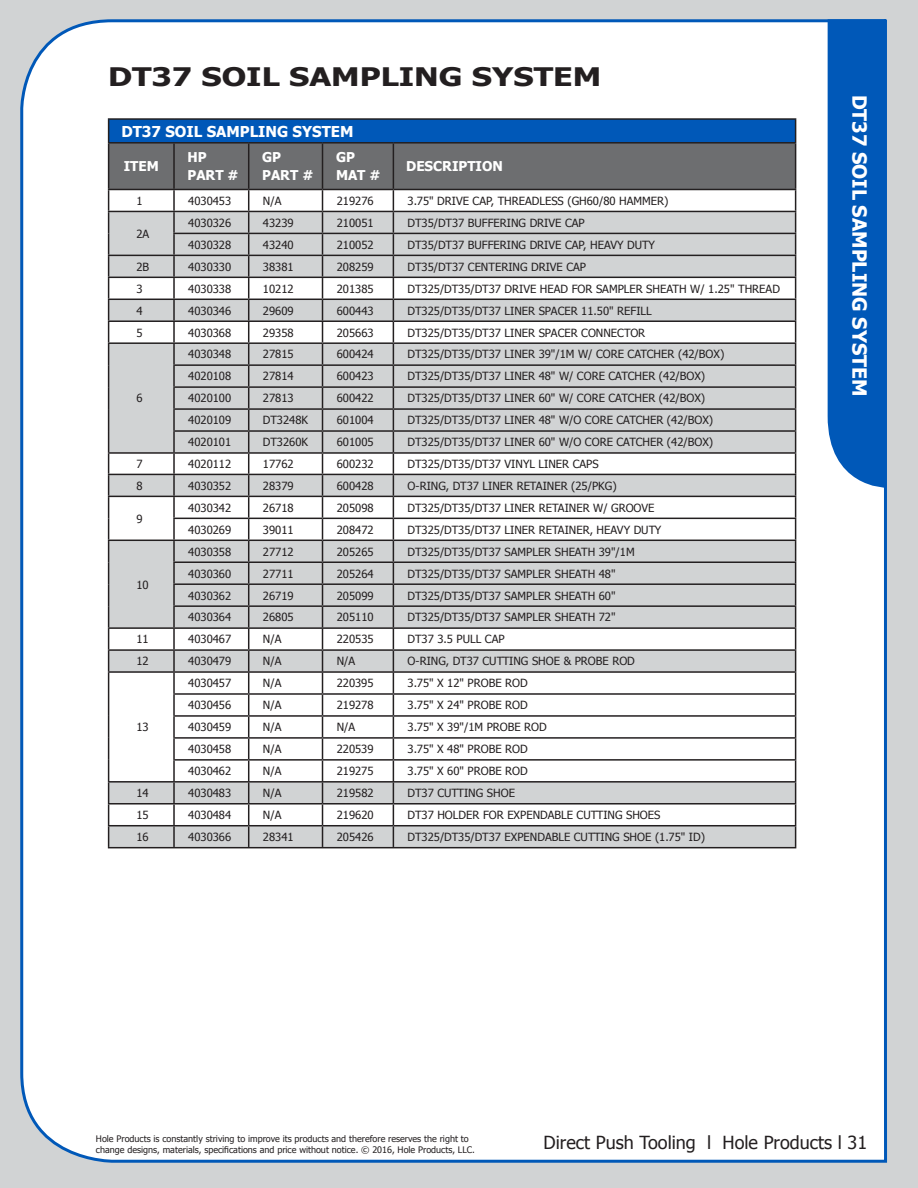
<style>
.page{position:relative;width:918px;height:1188px;background:#d1d3d4}
.page>*{position:absolute;margin:0;border:0;box-sizing:border-box;transform-origin:0 0}
.t1{font:700 25.5px "Tahoma";color:#231f20;scale:1.25 1}
.t2{font:700 19.5px "Tahoma";color:#fff}
.t3{font:18px "Tahoma";color:#231f20}
.t4{font:700 15px "Tahoma";color:#fff}
.t5{font:700 13.5px/18px "Tahoma";color:#fff}
.t6{font:11.25px "Tahoma";color:#231f20}
.t7{font:9px/10.8px "Tahoma";color:#231f20}
</style>
<div class="page">
<div style="left:20px;top:19px;width:867px;height:1144px;background:#fff"></div>
<div style="left:828px;top:19px;width:58px;height:469px;background:#0058b8"></div>
<hr style="left:108px;top:118px;width:66px;height:2px;background:#231f20">
<hr style="left:174px;top:118px;width:622px;height:2px;background:#231f20">
<svg style="left:108px;top:120px;width:688px;height:727px"></svg>
<hr style="left:108px;top:847px;width:688px;height:1px;background:#231f20">
<p class="t1" style="left:108px;top:59px;width:396px">DT37 SOIL SAMPLING SYSTEM</p>
<p class="t4" style="left:121px;top:121px;width:234px">DT37 SOIL SAMPLING SYSTEM</p>
<p class="t5" style="left:124px;top:157px;width:37px">ITEM</p>
<p class="t5" style="left:188px;top:148px;width:53px">HP<br>PART #</p>
<p class="t5" style="left:262px;top:148px;width:53px">GP<br>PART #</p>
<p class="t5" style="left:336px;top:148px;width:46px">GP<br>MAT #</p>
<p class="t5" style="left:406px;top:157px;width:98px">DESCRIPTION</p>
<p class="t6" style="left:136px;top:193px;width:8px">1</p>
<p class="t6" style="left:188px;top:193px;width:44px">4030453</p>
<p class="t6" style="left:263px;top:193px;width:20px">N/A</p>
<p class="t6" style="left:337px;top:193px;width:38px">219276</p>
<p class="t6" style="left:408px;top:193px;width:262px">3.75" DRIVE CAP, THREADLESS (GH60/80 HAMMER)</p>
<p class="t6" style="left:136px;top:226px;width:14px">2A</p>
<p class="t6" style="left:188px;top:215px;width:44px">4030326</p>
<p class="t6" style="left:263px;top:215px;width:32px">43239</p>
<p class="t6" style="left:337px;top:215px;width:38px">210051</p>
<p class="t6" style="left:408px;top:215px;width:179px">DT35/DT37 BUFFERING DRIVE CAP</p>
<p class="t6" style="left:188px;top:237px;width:44px">4030328</p>
<p class="t6" style="left:263px;top:237px;width:32px">43240</p>
<p class="t6" style="left:337px;top:237px;width:38px">210052</p>
<p class="t6" style="left:408px;top:237px;width:249px">DT35/DT37 BUFFERING DRIVE CAP, HEAVY DUTY</p>
<p class="t6" style="left:136px;top:259px;width:14px">2B</p>
<p class="t6" style="left:188px;top:259px;width:44px">4030330</p>
<p class="t6" style="left:263px;top:259px;width:32px">38381</p>
<p class="t6" style="left:337px;top:259px;width:38px">208259</p>
<p class="t6" style="left:408px;top:259px;width:180px">DT35/DT37 CENTERING DRIVE CAP</p>
<p class="t6" style="left:136px;top:281px;width:8px">3</p>
<p class="t6" style="left:188px;top:281px;width:44px">4030338</p>
<p class="t6" style="left:263px;top:281px;width:32px">10212</p>
<p class="t6" style="left:337px;top:281px;width:38px">201385</p>
<p class="t6" style="left:408px;top:281px;width:374px">DT325/DT35/DT37 DRIVE HEAD FOR SAMPLER SHEATH W/ 1.25" THREAD</p>
<p class="t6" style="left:136px;top:303px;width:8px">4</p>
<p class="t6" style="left:188px;top:303px;width:44px">4030346</p>
<p class="t6" style="left:263px;top:303px;width:32px">29609</p>
<p class="t6" style="left:337px;top:303px;width:38px">600443</p>
<p class="t6" style="left:408px;top:303px;width:246px">DT325/DT35/DT37 LINER SPACER 11.50" REFILL</p>
<p class="t6" style="left:136px;top:325px;width:8px">5</p>
<p class="t6" style="left:188px;top:325px;width:44px">4030368</p>
<p class="t6" style="left:263px;top:325px;width:32px">29358</p>
<p class="t6" style="left:337px;top:325px;width:38px">205663</p>
<p class="t6" style="left:408px;top:325px;width:239px">DT325/DT35/DT37 LINER SPACER CONNECTOR</p>
<p class="t6" style="left:136px;top:391px;width:8px">6</p>
<p class="t6" style="left:188px;top:347px;width:44px">4030348</p>
<p class="t6" style="left:263px;top:347px;width:32px">27815</p>
<p class="t6" style="left:337px;top:347px;width:38px">600424</p>
<p class="t6" style="left:408px;top:347px;width:318px">DT325/DT35/DT37 LINER 39"/1M W/ CORE CATCHER (42/BOX)</p>
<p class="t6" style="left:188px;top:369px;width:44px">4020108</p>
<p class="t6" style="left:263px;top:369px;width:32px">27814</p>
<p class="t6" style="left:337px;top:369px;width:38px">600423</p>
<p class="t6" style="left:408px;top:369px;width:299px">DT325/DT35/DT37 LINER 48" W/ CORE CATCHER (42/BOX)</p>
<p class="t6" style="left:188px;top:391px;width:44px">4020100</p>
<p class="t6" style="left:263px;top:391px;width:32px">27813</p>
<p class="t6" style="left:337px;top:391px;width:38px">600422</p>
<p class="t6" style="left:408px;top:391px;width:299px">DT325/DT35/DT37 LINER 60" W/ CORE CATCHER (42/BOX)</p>
<p class="t6" style="left:188px;top:413px;width:44px">4020109</p>
<p class="t6" style="left:263px;top:413px;width:47px">DT3248K</p>
<p class="t6" style="left:337px;top:413px;width:38px">601004</p>
<p class="t6" style="left:408px;top:413px;width:307px">DT325/DT35/DT37 LINER 48" W/O CORE CATCHER (42/BOX)</p>
<p class="t6" style="left:188px;top:435px;width:44px">4020101</p>
<p class="t6" style="left:263px;top:435px;width:47px">DT3260K</p>
<p class="t6" style="left:337px;top:435px;width:38px">601005</p>
<p class="t6" style="left:408px;top:435px;width:307px">DT325/DT35/DT37 LINER 60" W/O CORE CATCHER (42/BOX)</p>
<p class="t6" style="left:136px;top:456px;width:8px">7</p>
<p class="t6" style="left:188px;top:456px;width:44px">4020112</p>
<p class="t6" style="left:263px;top:456px;width:32px">17762</p>
<p class="t6" style="left:337px;top:456px;width:38px">600232</p>
<p class="t6" style="left:408px;top:456px;width:193px">DT325/DT35/DT37 VINYL LINER CAPS</p>
<p class="t6" style="left:136px;top:478px;width:8px">8</p>
<p class="t6" style="left:188px;top:478px;width:44px">4030352</p>
<p class="t6" style="left:263px;top:478px;width:32px">28379</p>
<p class="t6" style="left:337px;top:478px;width:38px">600428</p>
<p class="t6" style="left:408px;top:478px;width:211px">O-RING, DT37 LINER RETAINER (25/PKG)</p>
<p class="t6" style="left:136px;top:511px;width:8px">9</p>
<p class="t6" style="left:188px;top:500px;width:44px">4030342</p>
<p class="t6" style="left:263px;top:500px;width:32px">26718</p>
<p class="t6" style="left:337px;top:500px;width:38px">205098</p>
<p class="t6" style="left:408px;top:500px;width:248px">DT325/DT35/DT37 LINER RETAINER W/ GROOVE</p>
<p class="t6" style="left:188px;top:522px;width:44px">4030269</p>
<p class="t6" style="left:263px;top:522px;width:32px">39011</p>
<p class="t6" style="left:337px;top:522px;width:38px">208472</p>
<p class="t6" style="left:408px;top:522px;width:255px">DT325/DT35/DT37 LINER RETAINER, HEAVY DUTY</p>
<p class="t6" style="left:136px;top:577px;width:14px">10</p>
<p class="t6" style="left:188px;top:544px;width:44px">4030358</p>
<p class="t6" style="left:263px;top:544px;width:32px">27712</p>
<p class="t6" style="left:337px;top:544px;width:38px">205265</p>
<p class="t6" style="left:408px;top:544px;width:229px">DT325/DT35/DT37 SAMPLER SHEATH 39"/1M</p>
<p class="t6" style="left:188px;top:566px;width:44px">4030360</p>
<p class="t6" style="left:263px;top:566px;width:32px">27711</p>
<p class="t6" style="left:337px;top:566px;width:38px">205264</p>
<p class="t6" style="left:408px;top:566px;width:209px">DT325/DT35/DT37 SAMPLER SHEATH 48"</p>
<p class="t6" style="left:188px;top:588px;width:44px">4030362</p>
<p class="t6" style="left:263px;top:588px;width:32px">26719</p>
<p class="t6" style="left:337px;top:588px;width:38px">205099</p>
<p class="t6" style="left:408px;top:588px;width:209px">DT325/DT35/DT37 SAMPLER SHEATH 60"</p>
<p class="t6" style="left:188px;top:610px;width:44px">4030364</p>
<p class="t6" style="left:263px;top:610px;width:32px">26805</p>
<p class="t6" style="left:337px;top:610px;width:38px">205110</p>
<p class="t6" style="left:408px;top:610px;width:209px">DT325/DT35/DT37 SAMPLER SHEATH 72"</p>
<p class="t6" style="left:136px;top:632px;width:14px">11</p>
<p class="t6" style="left:188px;top:632px;width:44px">4030467</p>
<p class="t6" style="left:263px;top:632px;width:20px">N/A</p>
<p class="t6" style="left:337px;top:632px;width:38px">220535</p>
<p class="t6" style="left:408px;top:632px;width:98px">DT37 3.5 PULL CAP</p>
<p class="t6" style="left:136px;top:654px;width:14px">12</p>
<p class="t6" style="left:188px;top:654px;width:44px">4030479</p>
<p class="t6" style="left:263px;top:654px;width:20px">N/A</p>
<p class="t6" style="left:337px;top:654px;width:20px">N/A</p>
<p class="t6" style="left:408px;top:654px;width:229px">O-RING, DT37 CUTTING SHOE &amp; PROBE ROD</p>
<p class="t6" style="left:136px;top:720px;width:14px">13</p>
<p class="t6" style="left:188px;top:676px;width:44px">4030457</p>
<p class="t6" style="left:263px;top:676px;width:20px">N/A</p>
<p class="t6" style="left:337px;top:676px;width:38px">220395</p>
<p class="t6" style="left:408px;top:676px;width:122px">3.75" X 12" PROBE ROD</p>
<p class="t6" style="left:188px;top:698px;width:44px">4030456</p>
<p class="t6" style="left:263px;top:698px;width:20px">N/A</p>
<p class="t6" style="left:337px;top:698px;width:38px">219278</p>
<p class="t6" style="left:408px;top:698px;width:122px">3.75" X 24" PROBE ROD</p>
<p class="t6" style="left:188px;top:720px;width:44px">4030459</p>
<p class="t6" style="left:263px;top:720px;width:20px">N/A</p>
<p class="t6" style="left:337px;top:720px;width:20px">N/A</p>
<p class="t6" style="left:408px;top:720px;width:141px">3.75" X 39"/1M PROBE ROD</p>
<p class="t6" style="left:188px;top:742px;width:44px">4030458</p>
<p class="t6" style="left:263px;top:742px;width:20px">N/A</p>
<p class="t6" style="left:337px;top:742px;width:38px">220539</p>
<p class="t6" style="left:408px;top:742px;width:122px">3.75" X 48" PROBE ROD</p>
<p class="t6" style="left:188px;top:764px;width:44px">4030462</p>
<p class="t6" style="left:263px;top:764px;width:20px">N/A</p>
<p class="t6" style="left:337px;top:764px;width:38px">219275</p>
<p class="t6" style="left:408px;top:764px;width:122px">3.75" X 60" PROBE ROD</p>
<p class="t6" style="left:136px;top:786px;width:14px">14</p>
<p class="t6" style="left:188px;top:786px;width:44px">4030483</p>
<p class="t6" style="left:263px;top:786px;width:20px">N/A</p>
<p class="t6" style="left:337px;top:786px;width:38px">219582</p>
<p class="t6" style="left:408px;top:786px;width:109px">DT37 CUTTING SHOE</p>
<p class="t6" style="left:136px;top:807px;width:14px">15</p>
<p class="t6" style="left:188px;top:807px;width:44px">4030484</p>
<p class="t6" style="left:263px;top:807px;width:20px">N/A</p>
<p class="t6" style="left:337px;top:807px;width:38px">219620</p>
<p class="t6" style="left:408px;top:807px;width:254px">DT37 HOLDER FOR EXPENDABLE CUTTING SHOES</p>
<p class="t6" style="left:136px;top:829px;width:14px">16</p>
<p class="t6" style="left:188px;top:829px;width:44px">4030366</p>
<p class="t6" style="left:263px;top:829px;width:32px">28341</p>
<p class="t6" style="left:337px;top:829px;width:38px">205426</p>
<p class="t6" style="left:408px;top:829px;width:299px">DT325/DT35/DT37 EXPENDABLE CUTTING SHOE (1.75" ID)</p>
<p class="t2" style="left:873px;top:95px;width:303px;rotate:90deg">DT37 SOIL SAMPLING SYSTEM</p>
<p class="t7" style="left:96px;top:1133px;width:381px">Hole Products is constantly striving to improve its products and therefore reserves the right to change designs, materials, specifications and price without notice. © 2016, Hole Products, LLC.</p>
<p class="t3" style="left:544px;top:1131px;width:325px">Direct Push Tooling l Hole Products l 31</p>
</div>
